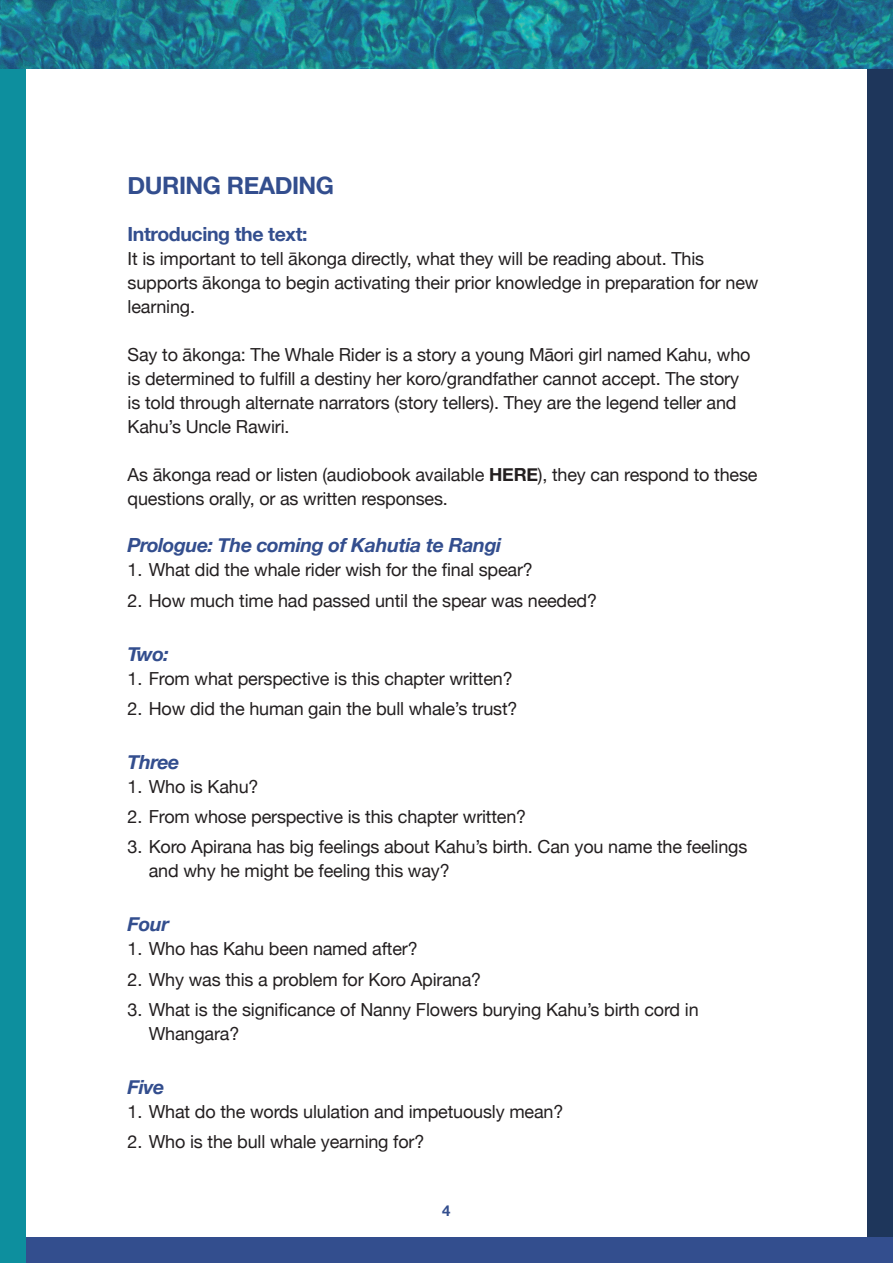
<style>
.page{position:relative;width:893px;height:1263px;background:#fff}
.page>*{position:absolute;margin:0;border:0;box-sizing:border-box;transform-origin:0 0}
.Heading{font:700 24px "Helvetica Neue";letter-spacing:-.02em;color:#334e8e}
.Heading_2{font:italic 700 19.5px "Helvetica Neue";letter-spacing:-.02em;color:#334e8e}
.Heading_2-2{font:700 19.5px "Helvetica Neue";letter-spacing:-.02em;color:#334e8e}
.Bullets{font:18px/24px "Helvetica Neue";letter-spacing:-.01em;color:#231f20}
.Body_text{font:18px/24px "Helvetica Neue";letter-spacing:-.01em;color:#231f20}
.t1{font:700 15px "Helvetica Neue";color:#334e8e}
.s1{font-weight:700}
</style>
<div class="page">
<div style="left:867px;top:0;width:26px;height:1263px;background:#1e365b"></div>
<div style="left:0;top:1237px;width:893px;height:26px;background:#334e8e"></div>
<div style="left:0;top:0;width:26px;height:1263px;background:#0d8f9e"></div>
<img style="left:0;top:0;width:893px;height:68px">
<p class="Heading" style="left:128px;top:166px;width:208px">DURING READING</p>
<p class="Heading_2-2" style="left:128px;top:219px;width:181px">Introducing the text:</p>
<p class="Body_text" style="left:128px;top:248px;width:632px">It is important to tell ākonga directly, what they will be reading about. This supports ākonga to begin activating their prior knowledge in preparation for new learning.</p>
<p class="Body_text" style="left:128px;top:344px;width:624px">Say to ākonga: The Whale Rider is a story a young Māori girl named Kahu, who is determined to fulfill a destiny her koro/grandfather cannot accept. The story is told through alternate narrators (story tellers). They are the legend teller and Kahu’s Uncle Rawiri.</p>
<p class="Body_text" style="left:128px;top:464px;width:631px">As ākonga read or listen (audiobook available <span class="s1">HERE</span>), they can respond to these questions orally, or as written responses.</p>
<p class="Heading_2" style="left:128px;top:530px;width:375px">Prologue: The coming of Kahutia te Rangi</p>
<p class="Bullets" style="left:128px;top:559px;width:407px">1. What did the whale rider wish for the final spear?</p>
<p class="Bullets" style="left:128px;top:589px;width:471px">2. How much time had passed until the spear was needed?</p>
<p class="Heading_2" style="left:128px;top:638px;width:43px">Two:</p>
<p class="Bullets" style="left:128px;top:667px;width:387px">1. From what perspective is this chapter written?</p>
<p class="Bullets" style="left:128px;top:697px;width:391px">2. How did the human gain the bull whale’s trust?</p>
<p class="Heading_2" style="left:128px;top:746px;width:53px">Three</p>
<p class="Bullets" style="left:128px;top:775px;width:132px">1. Who is Kahu?</p>
<p class="Bullets" style="left:128px;top:806px;width:400px">2. From whose perspective is this chapter written?</p>
<p class="Bullets" style="left:149px;top:836px;width:600px;text-indent:-21px">3. Koro Apirana has big feelings about Kahu’s birth. Can you name the feelings and why he might be feeling this way?</p>
<p class="Heading_2" style="left:128px;top:909px;width:43px">Four</p>
<p class="Bullets" style="left:128px;top:938px;width:292px">1. Who has Kahu been named after?</p>
<p class="Bullets" style="left:128px;top:968px;width:355px">2. Why was this a problem for Koro Apirana?</p>
<p class="Bullets" style="left:149px;top:999px;width:551px;text-indent:-21px">3. What is the significance of Nanny Flowers burying Kahu’s birth cord in<br>Whangara?</p>
<p class="Heading_2" style="left:128px;top:1071px;width:38px">Five</p>
<p class="Bullets" style="left:128px;top:1100px;width:437px">1. What do the words ululation and impetuously mean?</p>
<p class="Bullets" style="left:128px;top:1131px;width:298px">2. Who is the bull whale yearning for?</p>
<p class="t1" style="left:442px;top:1199px;width:10px">4</p>
</div>
